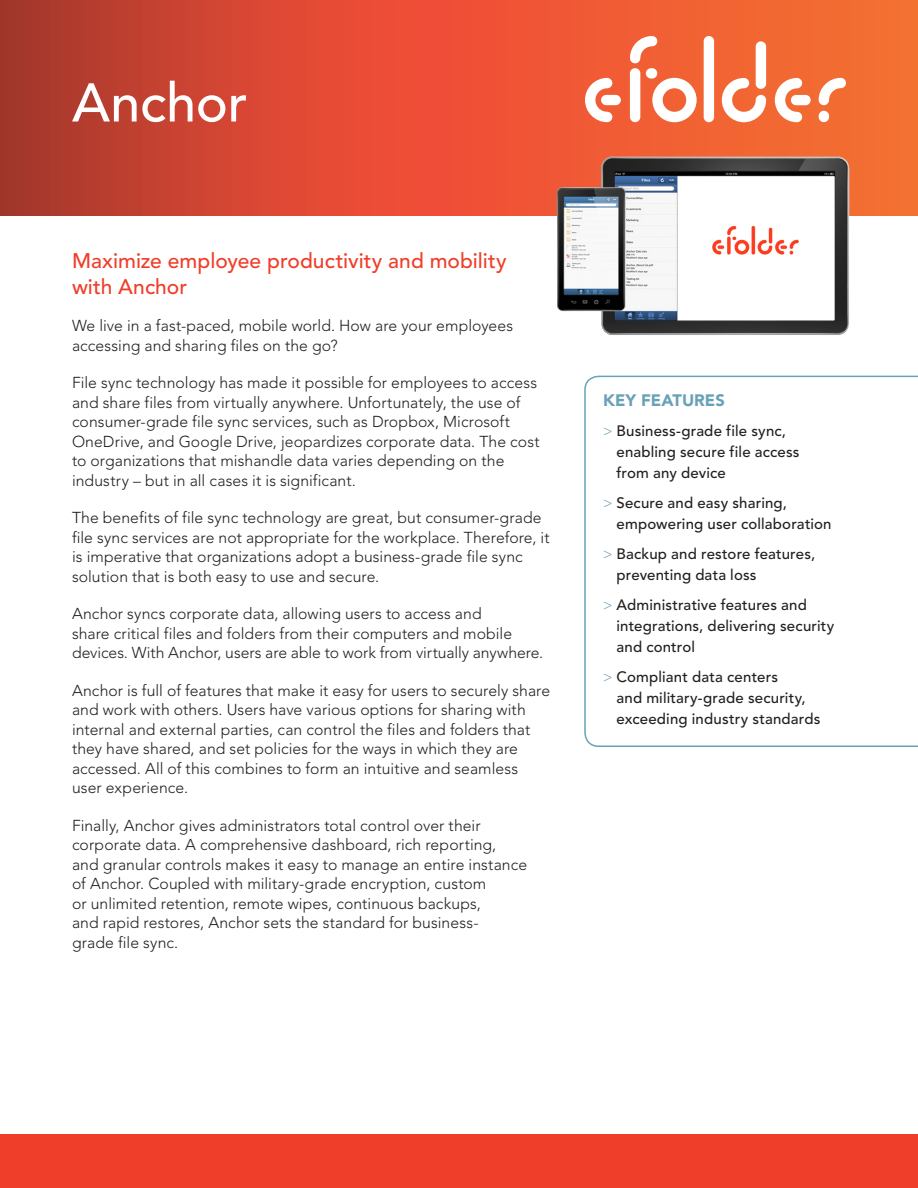
<style>
.page{position:relative;width:918px;height:1188px;background:#fff}
.page>*{position:absolute;margin:0;border:0;box-sizing:border-box;transform-origin:0 0}
.t1{font:500 54px "Avenir";letter-spacing:-.005em;color:#fff}
.t2{font:500 21px/25.5px "Avenir";color:#ef3e29}
.t3{font:900 16.5px "Avenir";color:#69a2b7}
.t4{font:300 15.75px/19.5px "Avenir";letter-spacing:.005em;color:#231f20}
.t5{font:500 15px/21px "Avenir";letter-spacing:.01em;color:#231f20}
.s1{font-weight:300;color:#69a2b7}
</style>
<div class="page">
<div style="left:0;top:1134px;width:918px;height:54px;background:#ef3e29"></div>
<svg style="left:584px;top:376px;width:334px;height:371px"></svg>
<svg style="left:0;top:0;width:918px;height:216px;background:#dd4f33"></svg>
<div style="left:601px;top:95px;width:20px;height:10px;background:#fff;border-radius:5px"></div>
<svg style="left:585px;top:78px;width:27px;height:44px"></svg>
<svg style="left:630px;top:36px;width:27px;height:27px"></svg>
<svg style="left:652px;top:78px;width:45px;height:44px"></svg>
<svg style="left:722px;top:78px;width:44px;height:44px"></svg>
<div style="left:630px;top:68px;width:10px;height:54px;background:#fff;border-radius:5px"></div>
<div style="left:704px;top:36px;width:10px;height:86px;background:#fff;border-radius:5px"></div>
<div style="left:756px;top:41px;width:10px;height:48px;background:#fff;border-radius:5px"></div>
<div style="left:791px;top:95px;width:20px;height:10px;background:#fff;border-radius:5px"></div>
<svg style="left:819px;top:78px;width:27px;height:27px"></svg>
<div style="left:646px;top:68px;width:11px;height:11px;background:#fff;border-radius:5px"></div>
<div style="left:819px;top:111px;width:10px;height:11px;background:#fff;border-radius:5px"></div>
<svg style="left:775px;top:78px;width:27px;height:44px"></svg>
<img style="left:538px;top:136px;width:330px;height:199px">
<h1 class="t1" style="left:72px;top:72px;width:177px">Anchor</h1>
<h2 class="t2" style="left:72px;top:249px;width:436px">Maximize employee productivity and mobility with Anchor</h2>
<p class="t4" style="left:72px;top:316px;width:443px">We live in a fast-paced, mobile world. How are your employees accessing and sharing files on the go?</p>
<p class="t4" style="left:72px;top:373px;width:469px">File sync technology has made it possible for employees to access and share files from virtually anywhere. Unfortunately, the use of consumer-grade file sync services, such as Dropbox, Microsoft OneDrive, and Google Drive, jeopardizes corporate data. The cost to organizations that mishandle data varies depending on the industry – but in all cases it is significant.</p>
<p class="t4" style="left:72px;top:508px;width:479px">The benefits of file sync technology are great, but consumer-grade file sync services are not appropriate for the workplace. Therefore, it is imperative that organizations adopt a business-grade file sync solution that is both easy to use and secure.</p>
<p class="t4" style="left:72px;top:604px;width:473px">Anchor syncs corporate data, allowing users to access and<br>share critical files and folders from their computers and mobile devices. With Anchor, users are able to work from virtually anywhere.</p>
<p class="t4" style="left:72px;top:680px;width:480px">Anchor is full of features that make it easy for users to securely share and work with others. Users have various options for sharing with internal and external parties, can control the files and folders that they have shared, and set policies for the ways in which they are accessed. All of this combines to form an intuitive and seamless user experience.</p>
<p class="t4" style="left:72px;top:815px;width:457px">Finally, Anchor gives administrators total control over their corporate data. A comprehensive dashboard, rich reporting,<br>and granular controls makes it easy to manage an entire instance of Anchor. Coupled with military-grade encryption, custom<br>or unlimited retention, remote wipes, continuous backups,<br>and rapid restores, Anchor sets the standard for business-<br>grade file sync.</p>
<p class="t3" style="left:603px;top:390px;width:123px">KEY FEATURES</p>
<p class="t5" style="left:616px;top:421px;width:185px;text-indent:-14px"><span class="s1">&gt;</span> Business-grade file sync, enabling secure file access from any device</p>
<p class="t5" style="left:616px;top:493px;width:217px;text-indent:-14px"><span class="s1">&gt;</span> Secure and easy sharing, empowering user collaboration</p>
<p class="t5" style="left:616px;top:544px;width:200px;text-indent:-14px"><span class="s1">&gt;</span> Backup and restore features, preventing data loss</p>
<p class="t5" style="left:616px;top:595px;width:219px;text-indent:-14px"><span class="s1">&gt;</span> Administrative features and integrations, delivering security and control</p>
<p class="t5" style="left:616px;top:667px;width:206px;text-indent:-14px"><span class="s1">&gt;</span> Compliant data centers<br>and military-grade security, exceeding industry standards</p>
</div>
